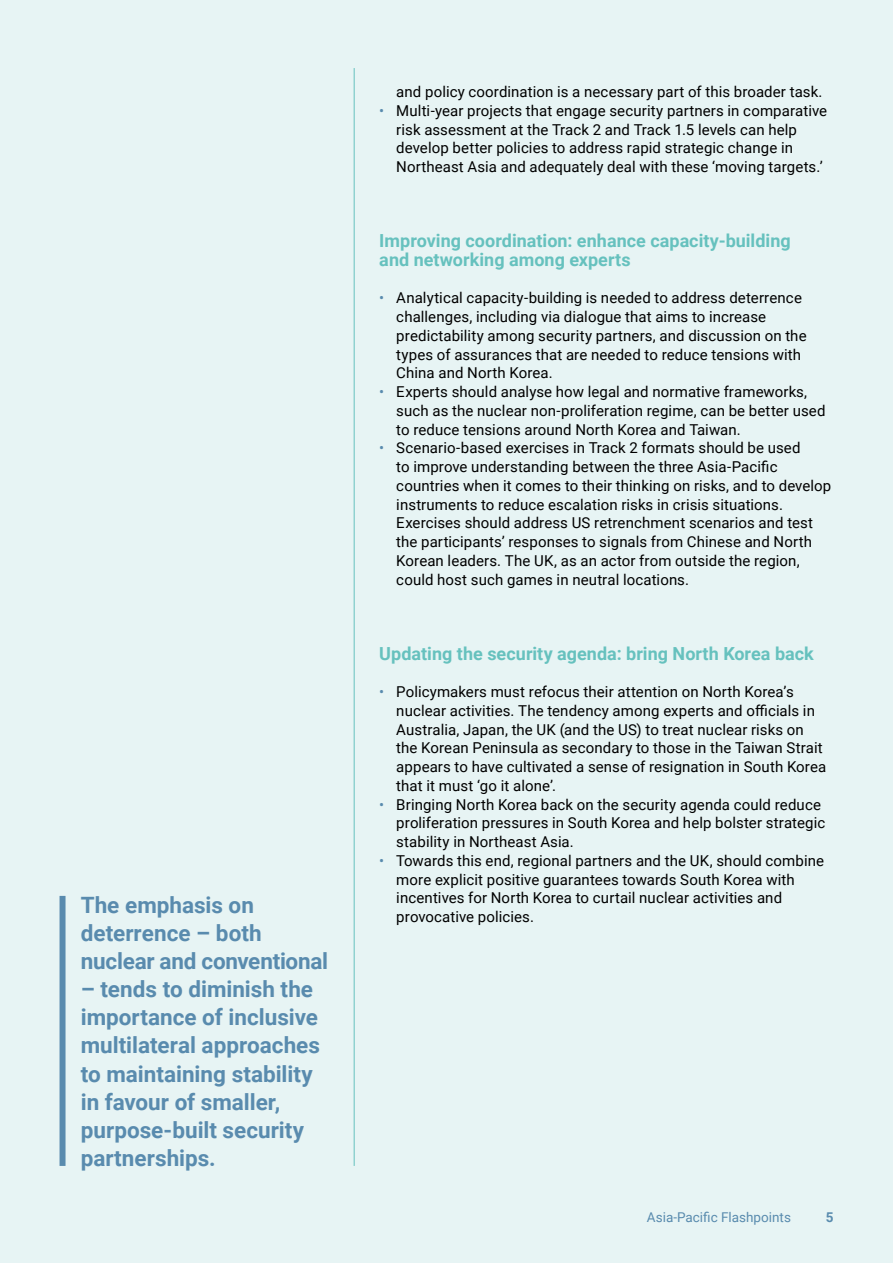
<style>
.page{position:relative;width:893px;height:1263px;background:#e7f4f4}
.page>*{position:absolute;margin:0;border:0;box-sizing:border-box;transform-origin:0 0}
.t1{font:700 22.5px/28.2px "Roboto";color:#598bae}
.t2{font:700 18px/18.8px "Roboto";color:#66c1be}
.t3{font:15px/18.8px "Roboto";letter-spacing:.005em;color:#000}
.t4{font:13.5px "Roboto";color:#598bae}
.t5{font:700 13.5px "Roboto";color:#598bae}
.s1{color:#598bae}
</style>
<div class="page">
<hr style="left:354px;top:68px;width:1px;height:1098px;background:#66c1be">
<div style="left:60px;top:896px;width:6px;height:270px;background:#598bae"></div>
<h1 class="t1" style="left:81px;top:890px;width:249px">The emphasis on deterrence – both nuclear and conventional</h1>
<h1 class="t1" style="left:81px;top:974px;width:241px">– tends to diminish the importance of inclusive multilateral approaches to maintaining stability in favour of smaller, purpose-built security partnerships.</h1>
<p class="t3" style="left:396px;top:82px;width:428px">and policy coordination is a necessary part of this broader task.</p>
<p class="t3" style="left:396px;top:101px;width:432px;text-indent:-17px"><span class="s1">•</span> Multi-year projects that engage security partners in comparative risk assessment at the Track 2 and Track 1.5 levels can help develop better policies to address rapid strategic change in Northeast Asia and adequately deal with these ‘moving targets.’</p>
<p class="t2" style="left:379px;top:231px;width:413px">Improving coordination: enhance capacity-building and networking among experts</p>
<p class="t3" style="left:396px;top:288px;width:412px;text-indent:-17px"><span class="s1">•</span> Analytical capacity-building is needed to address deterrence challenges, including via dialogue that aims to increase predictability among security partners, and discussion on the types of assurances that are needed to reduce tensions with China and North Korea.</p>
<p class="t3" style="left:396px;top:382px;width:431px;text-indent:-17px"><span class="s1">•</span> Experts should analyse how legal and normative frameworks, such as the nuclear non-proliferation regime, can be better used to reduce tensions around North Korea and Taiwan.</p>
<p class="t3" style="left:396px;top:438px;width:437px;text-indent:-17px"><span class="s1">•</span> Scenario-based exercises in Track 2 formats should be used<br>to improve understanding between the three Asia-Pacific countries when it comes to their thinking on risks, and to develop instruments to reduce escalation risks in crisis situations.<br>Exercises should address US retrenchment scenarios and test the participants’ responses to signals from Chinese and North Korean leaders. The UK, as an actor from outside the region, could host such games in neutral locations.</p>
<p class="t2" style="left:379px;top:643px;width:436px">Updating the security agenda: bring North Korea back</p>
<p class="t3" style="left:396px;top:682px;width:431px;text-indent:-17px"><span class="s1">•</span> Policymakers must refocus their attention on North Korea’s nuclear activities. The tendency among experts and officials in Australia, Japan, the UK (and the US) to treat nuclear risks on the Korean Peninsula as secondary to those in the Taiwan Strait appears to have cultivated a sense of resignation in South Korea that it must ‘go it alone’.</p>
<p class="t3" style="left:396px;top:794px;width:430px;text-indent:-17px"><span class="s1">•</span> Bringing North Korea back on the security agenda could reduce proliferation pressures in South Korea and help bolster strategic stability in Northeast Asia.</p>
<p class="t3" style="left:396px;top:851px;width:429px;text-indent:-17px"><span class="s1">•</span> Towards this end, regional partners and the UK, should combine more explicit positive guarantees towards South Korea with incentives for North Korea to curtail nuclear activities and provocative policies.</p>
<p class="t4" style="left:647px;top:1208px;width:146px">Asia-Pacific Flashpoints</p>
<p class="t5" style="left:826px;top:1208px;width:9px">5</p>
</div>
